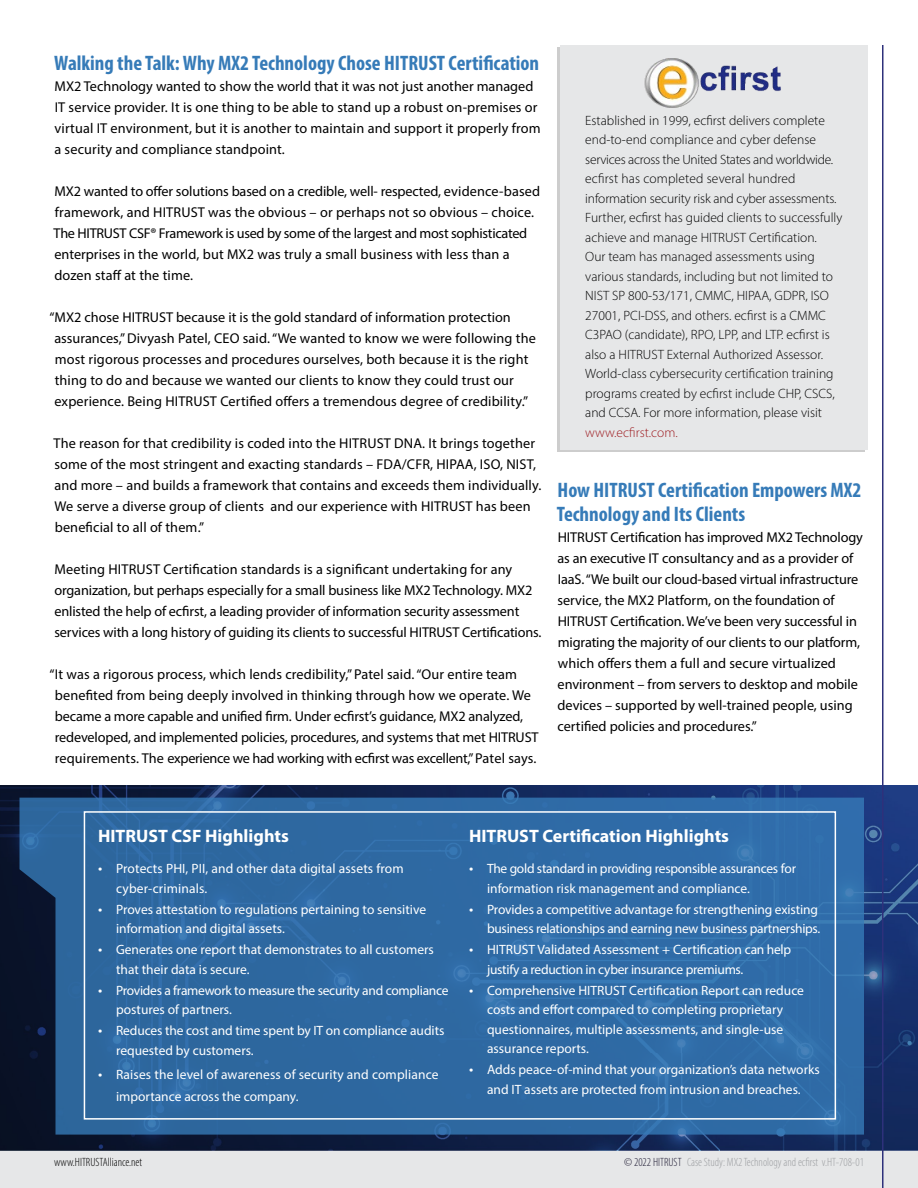
<style>
.page{position:relative;width:918px;height:1188px;background:#fff}
.page>*{position:absolute;margin:0;border:0;box-sizing:border-box;transform-origin:0 0}
.t1{font:700 condensed 21px/24px "Myriad Pro";color:#367bb8}
.t2{font:700 18px "Myriad Pro";color:#fff}
.t3{font:14.25px/21px "Myriad Pro";color:#000}
.t4{font:300 13.5px/19.5px "Myriad Pro";color:#000}
.t5{font:13.5px/19.5px "Myriad Pro";color:#fff}
.t6{font:13.5px/19.5px "Myriad Pro";letter-spacing:-.02em;color:#fff}
.t7{font:300 13.5px "Myriad Pro";color:#9e1d22}
.t8{font:300 condensed 12px "Myriad Pro";color:#9d9fa2}
.t9{font:300 condensed 12px "Myriad Pro";color:#000}
.s1{font-size:15px}
.s2{color:#211d35}
</style>
<div class="page">
<div style="left:0;top:1150px;width:918px;height:38px;background:#e6e7e8"></div>
<svg style="left:1px;top:786px;width:917px;height:364px"></svg>
<svg style="left:20px;top:798px;width:844px;height:337px;fill:#2e69a3"></svg>
<div style="left:84px;top:811px;width:752px;height:309px;border:2px solid #fff"></div>
<hr style="left:882px;top:45px;width:2px;height:1143px;background:#2e317b">
<div style="left:560px;top:45px;width:308px;height:405px;background:#e6e7e8"></div>
<img style="left:644px;top:58px;width:137px;height:50px">
<h1 class="t1" style="left:54px;top:50px;width:487px">Walking the Talk: Why MX2 Technology Chose HITRUST Certification</h1>
<p class="t3" style="left:54px;top:75px;width:488px">MX2 Technology wanted to show the world that it was not just another managed IT service provider. It is one thing to be able to stand up a robust on-premises or virtual IT environment, but it is another to maintain and support it properly from a security and compliance standpoint.</p>
<p class="t3" style="left:54px;top:180px;width:488px">MX2 wanted to offer solutions based on a credible, well- respected, evidence-based framework, and HITRUST was the obvious – or perhaps not so obvious – choice.<br>The HITRUST CSF® Framework is used by some of the largest and most sophisticated enterprises in the world, but MX2 was truly a small business with less than a dozen staff at the time.</p>
<p class="t3" style="left:54px;top:306px;width:483px;text-indent:-5px">“MX2 chose HITRUST because it is the gold standard of information protection assurances,” Divyash Patel, CEO said. “We wanted to know we were following the most rigorous processes and procedures ourselves, both because it is the right thing to do and because we wanted our clients to know they could trust our experience. Being HITRUST Certified offers a tremendous degree of credibility.”</p>
<p class="t3" style="left:54px;top:432px;width:489px">The reason for that credibility is coded into the HITRUST DNA. It brings together some of the most stringent and exacting standards – FDA/CFR, HIPAA, ISO, NIST, and more – and builds a framework that contains and exceeds them individually.<br>We serve a diverse group of clients and our experience with HITRUST has been beneficial to all of them.”</p>
<p class="t3" style="left:54px;top:558px;width:489px">Meeting HITRUST Certification standards is a significant undertaking for any organization, but perhaps especially for a small business like MX2 Technology. MX2 enlisted the help of ecfirst, a leading provider of information security assessment services with a long history of guiding its clients to successful HITRUST Certifications.</p>
<p class="t3" style="left:55px;top:663px;width:485px;text-indent:-5px">“It was a rigorous process, which lends credibility,” Patel said. “Our entire team benefited from being deeply involved in thinking through how we operate. We became a more capable and unified firm. Under ecfirst’s guidance, MX2 analyzed, redeveloped, and implemented policies, procedures, and systems that met HITRUST requirements. The experience we had working with ecfirst was excellent,” Patel says.</p>
<p class="t4" style="left:585px;top:110px;width:259px">Established in 1999, ecfirst delivers complete end-to-end compliance and cyber defense services across the United States and worldwide. ecfirst has completed several hundred information security risk and cyber assessments.<br>Further, ecfirst has guided clients to successfully achieve and manage HITRUST Certification.<br>Our team has managed assessments using various standards, including but not limited to NIST SP 800-53/171, CMMC, HIPAA, GDPR, ISO 27001, PCI-DSS, and others. ecfirst is a CMMC C3PAO (candidate), RPO, LPP, and LTP. ecfirst is also a HITRUST External Authorized Assessor.<br>World-class cybersecurity certification training programs created by ecfirst include CHP, CSCS, and CCSA. For more information, please visit</p>
<p class="t7" style="left:585px;top:424px;width:94px">www.ecfirst.com.</p>
<h1 class="t1" style="left:557px;top:477px;width:306px">How HITRUST Certification Empowers MX2<br>Technology and Its Clients</h1>
<p class="t3" style="left:558px;top:526px;width:307px">HITRUST Certification has improved MX2 Technology as an executive IT consultancy and as a provider of IaaS. “We built our cloud-based virtual infrastructure service, the MX2 Platform, on the foundation of HITRUST Certification. We’ve been very successful in migrating the majority of our clients to our platform, which offers them a full and secure virtualized environment – from servers to desktop and mobile devices – supported by well-trained people, using certified policies and procedures.”</p>
<p class="t2" style="left:98px;top:824px;width:192px">HITRUST CSF Highlights</p>
<p class="t5" style="left:116px;top:859px;width:289px;text-indent:-18px"><span class="s1">•</span> Protects PHI, PII, and other data digital assets from cyber-criminals.</p>
<p class="t5" style="left:116px;top:899px;width:312px;text-indent:-18px"><span class="s1">•</span> Proves attestation to regulations pertaining to sensitive information and digital assets.</p>
<p class="t5" style="left:116px;top:940px;width:319px;text-indent:-18px"><span class="s1">•</span> Generates one report that demonstrates to all customers that their data is secure.</p>
<p class="t6" style="left:116px;top:980px;width:334px;text-indent:-18px"><span class="s1">•</span> Provides a framework to measure the security and compliance postures of partners.</p>
<p class="t5" style="left:116px;top:1021px;width:330px;text-indent:-18px"><span class="s1">•</span> Reduces the cost and time spent by IT on compliance audits requested by customers.</p>
<p class="t5" style="left:116px;top:1063px;width:324px;line-height:22.5px;text-indent:-18px"><span class="s1">•</span> Raises the level of awareness of security and compliance importance across the company.</p>
<p class="t2" style="left:469px;top:824px;width:262px">HITRUST Certification Highlights</p>
<p class="t6" style="left:487px;top:859px;width:311px;text-indent:-18px"><span class="s1">•</span> The gold standard in providing responsible assurances for information risk management and compliance.</p>
<p class="t6" style="left:469px;top:899px;width:353px;text-align:right"><span class="s1">•</span> Provides a competitive advantage for strengthening existing business relationships and earning new business partnerships.</p>
<p class="t6" style="left:487px;top:940px;width:306px;text-indent:-18px"><span class="s1">•</span> HITRUST Validated Assessment + Certification can help justify a reduction in cyber insurance premiums.</p>
<p class="t5" style="left:487px;top:980px;width:319px;text-indent:-18px"><span class="s1">•</span> Comprehensive HITRUST Certification Report can reduce costs and effort compared to completing proprietary questionnaires, multiple assessments, and single-use assurance reports.</p>
<p class="t5" style="left:469px;top:1060px;width:352px;text-align:center"><span class="s1">•</span> Adds peace-of-mind that your organization’s data networks and IT assets are protected from intrusion and breaches.</p>
<p class="t9" style="left:54px;top:1155px;width:90px">www.HITRUSTAlliance.net</p>
<p class="t8" style="left:624px;top:1155px;width:241px"><span class="s2">© 2022 HITRUST</span> Case Study: MX2 Technology and ecfirst v.HT-708-01</p>
</div>
